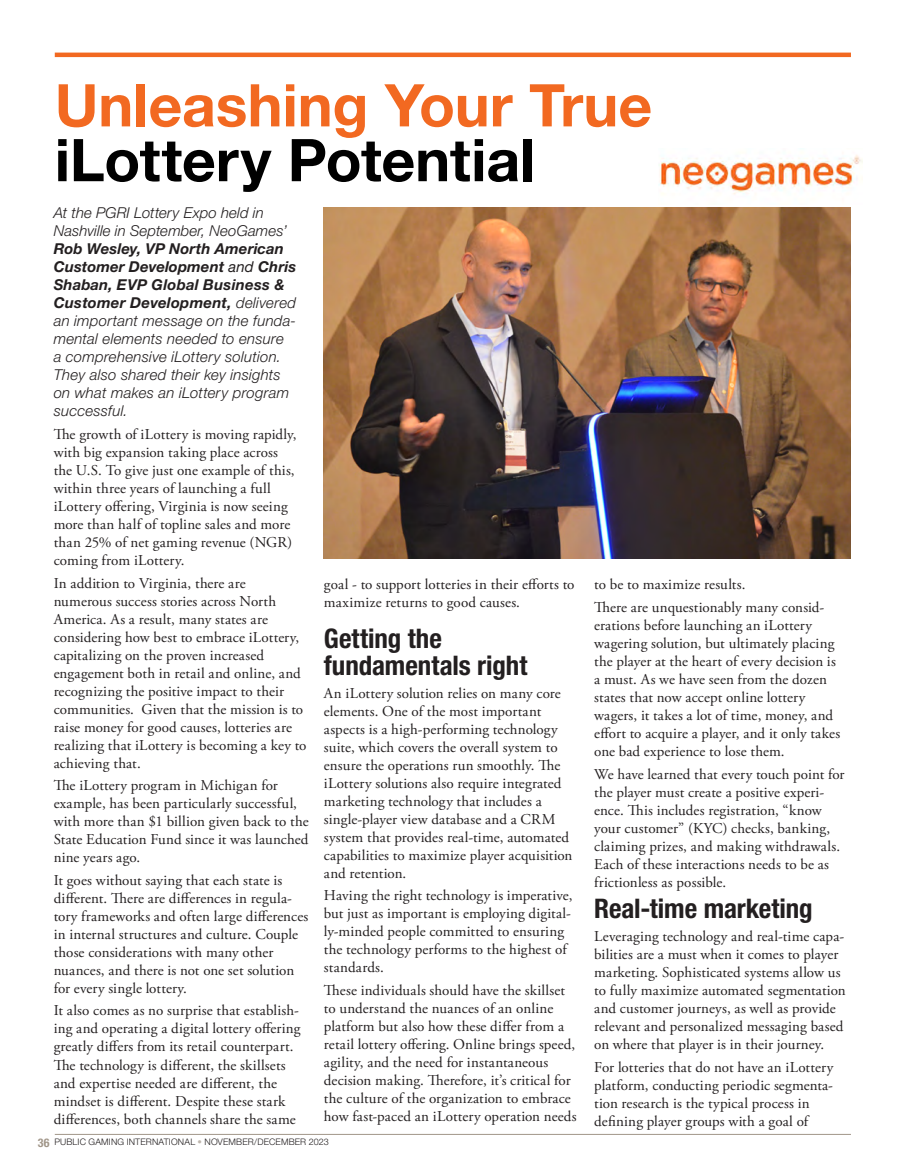
<style>
.page{position:relative;width:905px;height:1175px;background:#fff}
.page>*{position:absolute;margin:0;border:0;box-sizing:border-box;transform-origin:0 0}
.pulse{font:700 58.95px/54.8px "Helvetica Neue LT Std";color:#f26921}
.t1{font:700 condensed 27px/27px "Helvetica Neue LT Std";letter-spacing:-.005em;color:#231f20}
.t2{font:15px/18px "Adobe Garamond Pro";letter-spacing:.01em;color:#231f20}
.t3{font:italic 300 15px/18px "Helvetica Neue LT Std";letter-spacing:.015em;color:#231f20}
.t4{font:300 9px "Helvetica Neue LT Std";letter-spacing:.015em;color:#231f20}
.s1{color:#000}
.s2{font-weight:700}
.s3{font-weight:400}
.s4{font-weight:700;font-stretch:condensed;font-size:12px;color:#a19689}
.s5{color:#beb6ad}
</style>
<div class="page">
<hr style="left:55px;top:1134px;width:795px;height:1px;background:#a19689">
<img style="left:659px;top:155px;width:203px;height:40px">
<img style="left:324px;top:207px;width:526px;height:351px">
<hr style="left:55px;top:53px;width:795px;height:4px;background:#f26921">
<p class="pulse" style="left:55px;top:77px;width:599px">Unleashing Your True <span class="s1">iLottery Potential</span></p>
<p class="t3" style="left:54px;top:204px;width:244px">At the PGRI Lottery Expo held in<br>Nashville in September, NeoGames’<br><span class="s2">Rob Wesley, VP North American<br>Customer Development</span> <span class="s3">and</span> <span class="s2">Chris<br>Shaban, EVP Global Business &amp;<br>Customer Development,</span> delivered an important message on the funda&shy;mental elements needed to ensure<br>a comprehensive iLottery solution.<br>They also shared their key insights on what makes an iLottery program successful.</p>
<p class="t2" style="left:54px;top:425px;width:244px">The growth of iLottery is moving rapidly, with big expansion taking place across the U.S. To give just one example of this, within three years of launching a full iLottery offering, Virginia is now seeing more than half of topline sales and more than 25% of net gaming revenue (NGR) coming from iLottery.</p>
<p class="t2" style="left:54px;top:574px;width:254px">In addition to Virginia, there are numerous success stories across North America. As a result, many states are considering how best to embrace iLottery, capitalizing on the proven increased engagement both in retail and online, and recognizing the positive impact to their communities. Given that the mission is to raise money for good causes, lotteries are realizing that iLottery is becoming a key to achieving that.</p>
<p class="t2" style="left:54px;top:777px;width:256px">The iLottery program in Michigan for example, has been particularly successful, with more than $1 billion given back to the State Education Fund since it was launched nine years ago.</p>
<p class="t2" style="left:54px;top:871px;width:256px">It goes without saying that each state is different. There are differences in regula&shy;tory frameworks and often large differences in internal structures and culture. Couple those considerations with many other nuances, and there is not one set solution for every single lottery.</p>
<p class="t2" style="left:54px;top:1002px;width:248px">It also comes as no surprise that establish&shy;ing and operating a digital lottery offering greatly differs from its retail counterpart.<br>The technology is different, the skillsets and expertise needed are different, the mindset is different. Despite these stark differences, both channels share the same</p>
<p class="t2" style="left:324px;top:576px;width:252px">goal - to support lotteries in their efforts to maximize returns to good causes.</p>
<p class="t1" style="left:324px;top:624px;width:205px">Getting the fundamentals right</p>
<p class="t2" style="left:324px;top:684px;width:250px">An iLottery solution relies on many core elements. One of the most important aspects is a high-performing technology suite, which covers the overall system to ensure the operations run smoothly. The iLottery solutions also require integrated marketing technology that includes a single-player view database and a CRM system that provides real-time, automated capabilities to maximize player acquisition and retention.</p>
<p class="t2" style="left:324px;top:887px;width:250px">Having the right technology is imperative, but just as important is employing digital&shy;ly-minded people committed to ensuring the technology performs to the highest of standards.</p>
<p class="t2" style="left:324px;top:981px;width:254px">These individuals should have the skillset to understand the nuances of an online platform but also how these differ from a retail lottery offering. Online brings speed, agility, and the need for instantaneous decision making. Therefore, it’s critical for the culture of the organization to embrace how fast-paced an iLottery operation needs</p>
<p class="t4" style="left:38px;top:1135px;width:292px"><span class="s4">36</span> PUBLIC GAMING INTERNATIONAL <span class="s5">•</span> NOVEMBER/DECEMBER 2023</p>
<p class="t2" style="left:594px;top:576px;width:153px">to be to maximize results.</p>
<p class="t2" style="left:594px;top:599px;width:247px">There are unquestionably many consid&shy;erations before launching an iLottery wagering solution, but ultimately placing the player at the heart of every decision is a must. As we have seen from the dozen states that now accept online lottery wagers, it takes a lot of time, money, and effort to acquire a player, and it only takes one bad experience to lose them.</p>
<p class="t2" style="left:594px;top:765px;width:252px">We have learned that every touch point for the player must create a positive experi&shy;ence. This includes registration, “know your customer” (KYC) checks, banking, claiming prizes, and making withdrawals.<br>Each of these interactions needs to be as frictionless as possible.</p>
<p class="t1" style="left:594px;top:894px;width:220px">Real-time marketing</p>
<p class="t2" style="left:594px;top:927px;width:253px">Leveraging technology and real-time capa&shy;bilities are a must when it comes to player marketing. Sophisticated systems allow us to fully maximize automated segmentation and customer journeys, as well as provide relevant and personalized messaging based on where that player is in their journey.</p>
<p class="t2" style="left:594px;top:1058px;width:240px">For lotteries that do not have an iLottery platform, conducting periodic segmenta&shy;tion research is the typical process in defining player groups with a goal of</p>
</div>
